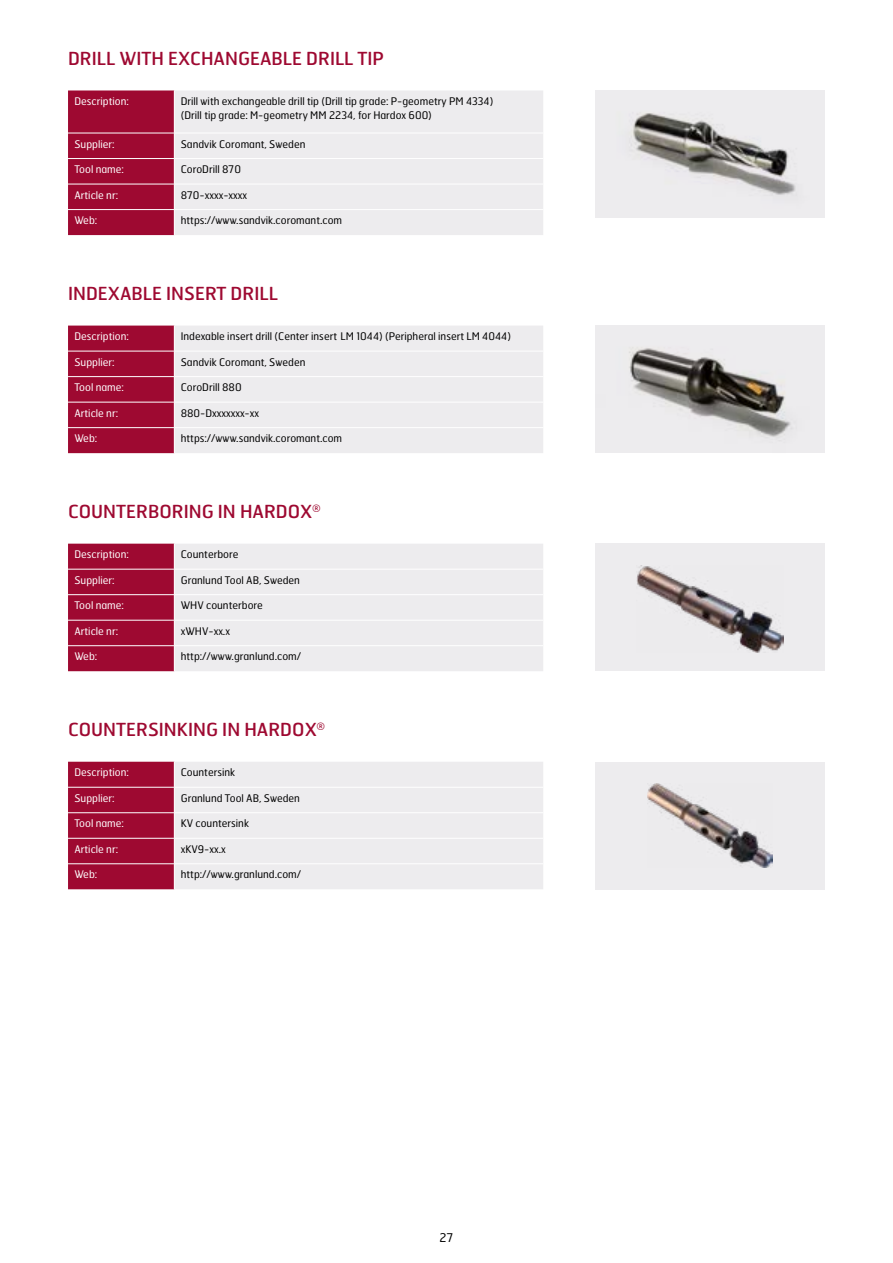
<style>
.page{position:relative;width:893px;height:1263px;background:#fff}
.page>*{position:absolute;margin:0;border:0;box-sizing:border-box;transform-origin:0 0}
.t1{font:18px "Hermes FB";color:#9e0931}
.t2{font:12px "Hermes FB";color:#000}
.t3{font:10.5px/13.5px "Hermes FB";color:#000}
.t4{font:10.5px "Hermes FB";color:#fff}
</style>
<div class="page">
<div style="left:175px;top:91px;width:368px;height:144px;background:#edecee"></div>
<hr style="left:174px;top:133px;width:369px;height:1px;background:#fff">
<hr style="left:174px;top:158px;width:369px;height:1px;background:#fff">
<hr style="left:174px;top:184px;width:369px;height:1px;background:#fff">
<hr style="left:174px;top:209px;width:369px;height:1px;background:#fff">
<svg style="left:68px;top:90px;width:107px;height:145px;background:#a11339"></svg>
<div style="left:175px;top:544px;width:368px;height:127px;background:#edecee"></div>
<hr style="left:174px;top:569px;width:369px;height:1px;background:#fff">
<hr style="left:174px;top:594px;width:369px;height:1px;background:#fff">
<hr style="left:174px;top:620px;width:369px;height:1px;background:#fff">
<hr style="left:174px;top:645px;width:369px;height:1px;background:#fff">
<svg style="left:68px;top:544px;width:107px;height:127px;background:#a21339"></svg>
<div style="left:175px;top:326px;width:368px;height:127px;background:#edecee"></div>
<hr style="left:174px;top:351px;width:369px;height:1px;background:#fff">
<hr style="left:174px;top:376px;width:369px;height:1px;background:#fff">
<hr style="left:174px;top:402px;width:369px;height:1px;background:#fff">
<hr style="left:174px;top:427px;width:369px;height:1px;background:#fff">
<svg style="left:68px;top:326px;width:107px;height:127px;background:#a21339"></svg>
<div style="left:175px;top:762px;width:368px;height:127px;background:#edecee"></div>
<hr style="left:174px;top:787px;width:369px;height:1px;background:#fff">
<hr style="left:174px;top:812px;width:369px;height:1px;background:#fff">
<hr style="left:174px;top:838px;width:369px;height:1px;background:#fff">
<hr style="left:174px;top:863px;width:369px;height:1px;background:#fff">
<svg style="left:68px;top:762px;width:107px;height:127px;background:#a21339"></svg>
<img style="left:595px;top:90px;width:230px;height:128px">
<div style="left:595px;top:544px;width:230px;height:127px;background:#edecee"></div>
<img style="left:637px;top:566px;width:146px;height:86px">
<img style="left:595px;top:326px;width:230px;height:127px">
<div style="left:595px;top:762px;width:230px;height:127px;background:#edecee"></div>
<img style="left:648px;top:784px;width:125px;height:83px">
<h1 class="t1" style="left:68px;top:47px;width:317px">DRILL WITH EXCHANGEABLE DRILL TIP</h1>
<p class="t4" style="left:74px;top:95px;width:56px">Description:</p>
<p class="t3" style="left:181px;top:94px;width:314px">Drill with exchangeable drill tip (Drill tip grade: P-geometry PM 4334) (Drill tip grade: M-geometry MM 2234, for Hardox 600)</p>
<p class="t4" style="left:74px;top:137px;width:42px">Supplier:</p>
<p class="t3" style="left:181px;top:137px;width:126px">Sandvik Coromant, Sweden</p>
<p class="t4" style="left:74px;top:163px;width:51px">Tool name:</p>
<p class="t3" style="left:181px;top:162px;width:62px">CoroDrill 870</p>
<p class="t4" style="left:74px;top:188px;width:45px">Article nr:</p>
<p class="t3" style="left:181px;top:188px;width:68px">870-xxxx-xxxx</p>
<p class="t4" style="left:74px;top:214px;width:24px">Web:</p>
<p class="t3" style="left:181px;top:213px;width:163px">https://www.sandvik.coromant.com</p>
<h1 class="t1" style="left:68px;top:282px;width:211px">INDEXABLE INSERT DRILL</h1>
<p class="t4" style="left:74px;top:330px;width:56px">Description:</p>
<p class="t3" style="left:181px;top:329px;width:332px">Indexable insert drill (Center insert LM 1044) (Peripheral insert LM 4044)</p>
<p class="t4" style="left:74px;top:355px;width:42px">Supplier:</p>
<p class="t3" style="left:181px;top:355px;width:126px">Sandvik Coromant, Sweden</p>
<p class="t4" style="left:74px;top:381px;width:51px">Tool name:</p>
<p class="t3" style="left:181px;top:380px;width:62px">CoroDrill 880</p>
<p class="t4" style="left:74px;top:406px;width:45px">Article nr:</p>
<p class="t3" style="left:181px;top:406px;width:80px">880-Dxxxxxxx-xx</p>
<p class="t4" style="left:74px;top:432px;width:24px">Web:</p>
<p class="t3" style="left:181px;top:431px;width:163px">https://www.sandvik.coromant.com</p>
<h1 class="t1" style="left:68px;top:500px;width:254px">COUNTERBORING IN HARDOX<sup>®</sup></h1>
<p class="t4" style="left:74px;top:548px;width:56px">Description:</p>
<p class="t3" style="left:181px;top:547px;width:59px">Counterbore</p>
<p class="t4" style="left:74px;top:573px;width:42px">Supplier:</p>
<p class="t3" style="left:181px;top:573px;width:121px">Granlund Tool AB, Sweden</p>
<p class="t4" style="left:74px;top:599px;width:51px">Tool name:</p>
<p class="t3" style="left:181px;top:598px;width:84px">WHV counterbore</p>
<p class="t4" style="left:74px;top:624px;width:45px">Article nr:</p>
<p class="t3" style="left:181px;top:624px;width:51px">xWHV-xx.x</p>
<p class="t4" style="left:74px;top:650px;width:24px">Web:</p>
<p class="t3" style="left:181px;top:649px;width:122px">http://www.granlund.com/</p>
<h1 class="t1" style="left:68px;top:718px;width:258px">COUNTERSINKING IN HARDOX<sup>®</sup></h1>
<p class="t4" style="left:74px;top:766px;width:56px">Description:</p>
<p class="t3" style="left:181px;top:765px;width:56px">Countersink</p>
<p class="t4" style="left:74px;top:791px;width:42px">Supplier:</p>
<p class="t3" style="left:181px;top:791px;width:121px">Granlund Tool AB, Sweden</p>
<p class="t4" style="left:74px;top:817px;width:51px">Tool name:</p>
<p class="t3" style="left:181px;top:816px;width:70px">KV countersink</p>
<p class="t4" style="left:74px;top:842px;width:45px">Article nr:</p>
<p class="t3" style="left:181px;top:842px;width:47px">xKV9-xx.x</p>
<p class="t4" style="left:74px;top:868px;width:24px">Web:</p>
<p class="t3" style="left:181px;top:867px;width:122px">http://www.granlund.com/</p>
<p class="t2" style="left:440px;top:1230px;width:15px">27</p>
</div>
